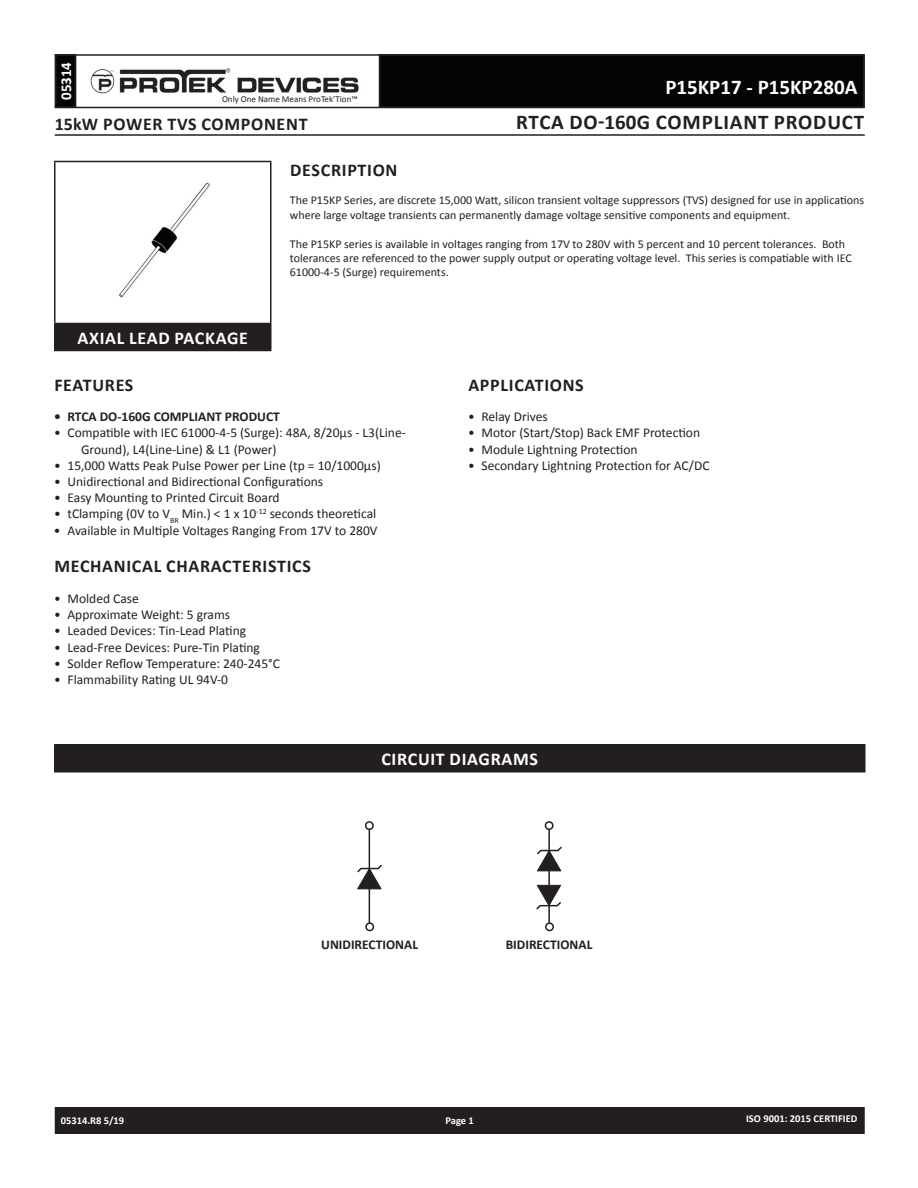
<style>
.page{position:relative;width:918px;height:1188px;background:#fff}
.page>*{position:absolute;margin:0;border:0;box-sizing:border-box;transform-origin:0 0}
.t1{font:700 21px "Calibri";letter-spacing:.04em;color:#231f20}
.t2{font:700 21px "Calibri";color:#fff}
.t3{font:700 18px "Calibri";letter-spacing:.04em;color:#231f20}
.t4{font:700 18px "Calibri";letter-spacing:.04em;color:#fff}
.t5{font:700 15px "Calibri";color:#fff}
.t6{font:13.5px/16.2px "Calibri";color:#231f20}
.t7{font:700 13.5px "Calibri";color:#231f20}
.t8{font:12px/14.4px "Calibri";color:#231f20}
.t9{font:700 10.5px "Calibri";color:#fff}
.t10{font:9px "Calibri";color:#231f20}
</style>
<div class="page">
<div style="left:56px;top:1108px;width:808px;height:25px;background:#231f20"></div>
<div style="left:55px;top:1107px;width:810px;height:27px;border:2px solid #231f20"></div>
<div style="left:56px;top:55px;width:20px;height:52px;background:#040503"></div>
<div style="left:55px;top:54px;width:21px;height:54px;border:2px solid #231f20"></div>
<div style="left:380px;top:55px;width:484px;height:52px;background:#040503"></div>
<div style="left:55px;top:54px;width:810px;height:54px;border:2px solid #231f20"></div>
<img style="left:90px;top:68px;width:269px;height:26px">
<hr style="left:55px;top:134px;width:810px;height:2px;background:#231f20">
<div style="left:55px;top:745px;width:810px;height:27px;background:#231f20"></div>
<hr style="left:54px;top:744px;width:812px;height:2px;background:#231f20">
<hr style="left:54px;top:746px;width:2px;height:25px;background:#231f20">
<hr style="left:864px;top:746px;width:2px;height:25px;background:#231f20">
<hr style="left:54px;top:771px;width:812px;height:1px;background:#231f20">
<img style="left:56px;top:162px;width:214px;height:161px">
<div style="left:55px;top:323px;width:216px;height:27px;background:#231f20"></div>
<hr style="left:54px;top:161px;width:218px;height:1px;background:#231f20">
<hr style="left:54px;top:162px;width:2px;height:161px;background:#231f20">
<hr style="left:270px;top:162px;width:2px;height:161px;background:#231f20">
<hr style="left:54px;top:323px;width:218px;height:1px;background:#231f20">
<hr style="left:54px;top:324px;width:2px;height:26px;background:#231f20">
<hr style="left:270px;top:324px;width:2px;height:26px;background:#231f20">
<hr style="left:54px;top:350px;width:218px;height:1px;background:#231f20">
<svg style="left:357px;top:863px;width:25px;height:27px"></svg>
<hr style="left:369px;top:829px;width:1px;height:94px;background:#231f20">
<div style="left:365px;top:821px;width:9px;height:9px;border:2px solid #231f20;border-radius:50%"></div>
<div style="left:365px;top:922px;width:9px;height:9px;border:2px solid #231f20;border-radius:50%"></div>
<svg style="left:537px;top:846px;width:25px;height:26px"></svg>
<hr style="left:548px;top:829px;width:2px;height:94px;background:#231f20">
<div style="left:545px;top:821px;width:9px;height:9px;border:2px solid #231f20;border-radius:50%"></div>
<div style="left:545px;top:922px;width:9px;height:9px;border:2px solid #231f20;border-radius:50%"></div>
<svg style="left:536px;top:885px;width:25px;height:26px"></svg>
<p class="t5" style="left:56px;top:100px;width:40px;rotate:-90deg">05314</p>
<p class="t10" style="left:222px;top:93px;width:137px">Only One Name Means ProTek’Tion™</p>
<h2 class="t3" style="left:55px;top:112px;width:254px">15kW POWER TVS COMPONENT</h2>
<h1 class="t2" style="left:665px;top:74px;width:194px">P15KP17 - P15KP280A</h1>
<h1 class="t1" style="left:516px;top:109px;width:350px">RTCA DO-160G COMPLIANT PRODUCT</h1>
<h2 class="t4" style="left:77px;top:326px;width:172px">AXIAL LEAD PACKAGE</h2>
<h2 class="t3" style="left:290px;top:158px;width:109px">DESCRIPTION</h2>
<p class="t8" style="left:290px;top:193px;width:576px">The P15KP Series, are discrete 15,000 Watt, silicon transient voltage suppressors (TVS) designed for use in applications where large voltage transients can permanently damage voltage sensitive components and equipment.</p>
<p class="t8" style="left:290px;top:236px;width:563px">The P15KP series is available in voltages ranging from 17V to 280V with 5 percent and 10 percent tolerances. Both tolerances are referenced to the power supply output or operating voltage level. This series is compatiable with IEC<br>61000-4-5 (Surge) requirements.</p>
<h2 class="t3" style="left:54px;top:373px;width:81px">FEATURES</h2>
<p class="t7" style="left:54px;top:408px;width:227px">• RTCA DO-160G COMPLIANT PRODUCT</p>
<p class="t6" style="left:81px;top:425px;width:326px;text-indent:-27px">• Compatible with IEC 61000-4-5 (Surge): 48A, 8/20µs - L3(Line-<br>Ground), L4(Line-Line) &amp; L1 (Power)</p>
<p class="t6" style="left:54px;top:457px;width:328px">• 15,000 Watts Peak Pulse Power per Line (tp = 10/1000µs)</p>
<p class="t6" style="left:54px;top:473px;width:271px">• Unidirectional and Bidirectional Configurations</p>
<p class="t6" style="left:54px;top:490px;width:227px">• Easy Mounting to Printed Circuit Board</p>
<p class="t6" style="left:54px;top:506px;width:324px">• tClamping (0V to V<sub>BR</sub> Min.) &lt; 1 x 10<sup>-12</sup> seconds theoretical</p>
<p class="t6" style="left:54px;top:522px;width:325px">• Available in Multiple Voltages Ranging From 17V to 280V</p>
<h2 class="t3" style="left:54px;top:555px;width:258px">MECHANICAL CHARACTERISTICS</h2>
<p class="t6" style="left:54px;top:590px;width:86px">• Molded Case</p>
<p class="t6" style="left:54px;top:607px;width:178px">• Approximate Weight: 5 grams</p>
<p class="t6" style="left:54px;top:623px;width:194px">• Leaded Devices: Tin-Lead Plating</p>
<p class="t6" style="left:54px;top:639px;width:207px">• Lead-Free Devices: Pure-Tin Plating</p>
<p class="t6" style="left:54px;top:655px;width:228px">• Solder Reflow Temperature: 240-245°C</p>
<p class="t6" style="left:54px;top:671px;width:176px">• Flammability Rating UL 94V-0</p>
<h2 class="t3" style="left:468px;top:373px;width:117px">APPLICATIONS</h2>
<p class="t6" style="left:468px;top:409px;width:81px">• Relay Drives</p>
<p class="t6" style="left:468px;top:425px;width:234px">• Motor (Start/Stop) Back EMF Protection</p>
<p class="t6" style="left:468px;top:441px;width:171px">• Module Lightning Protection</p>
<p class="t6" style="left:468px;top:457px;width:243px">• Secondary Lightning Protection for AC/DC</p>
<h2 class="t4" style="left:381px;top:748px;width:158px">CIRCUIT DIAGRAMS</h2>
<p class="t7" style="left:321px;top:936px;width:98px">UNIDIRECTIONAL</p>
<p class="t7" style="left:506px;top:936px;width:88px">BIDIRECTIONAL</p>
<p class="t9" style="left:61px;top:1114px;width:65px">05314.R8 5/19</p>
<p class="t9" style="left:446px;top:1114px;width:30px">Page 1</p>
<p class="t9" style="left:746px;top:1112px;width:113px">ISO 9001: 2015 CERTIFIED</p>
</div>
